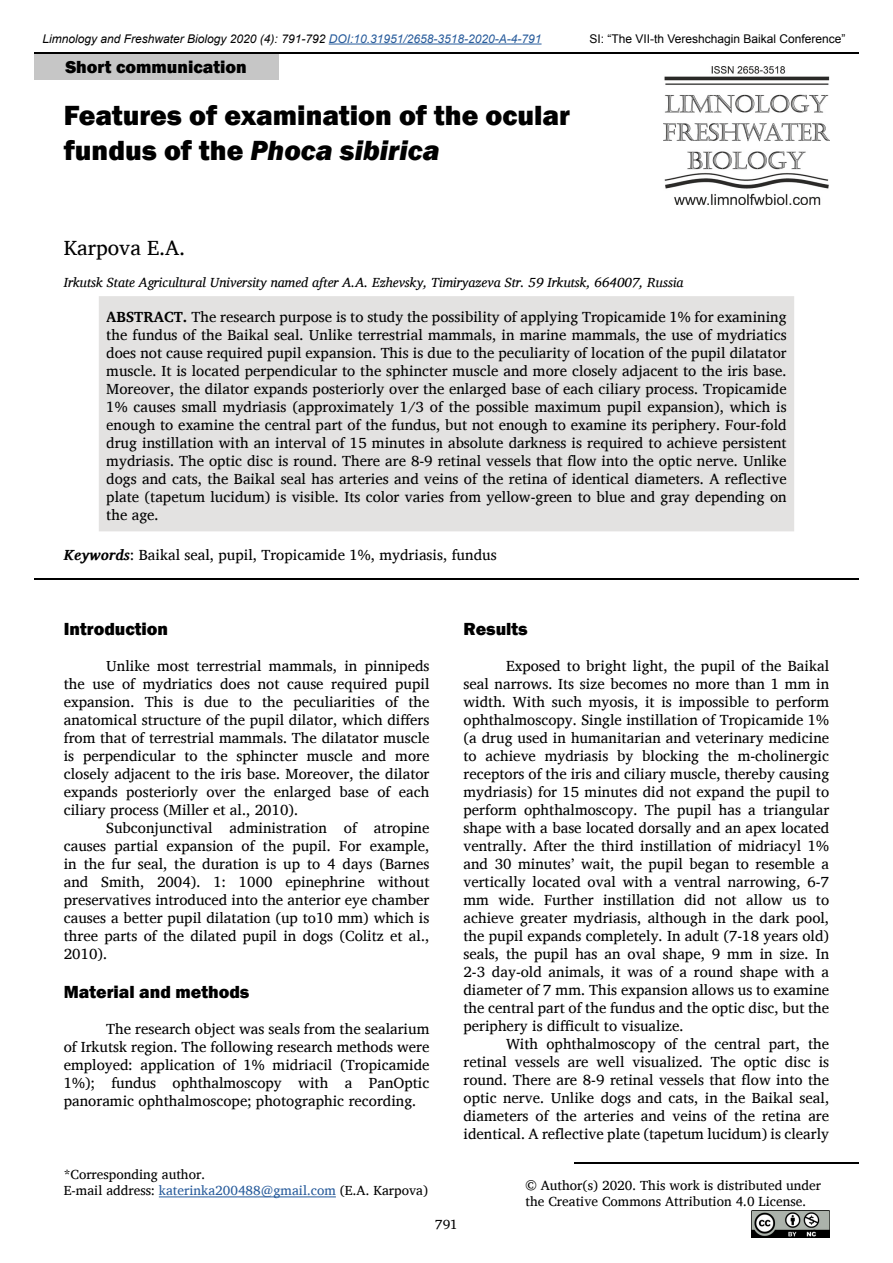
<style>
.page{position:relative;width:893px;height:1263px;background:#fff}
.page>*{position:absolute;margin:0;border:0;box-sizing:border-box;transform-origin:0 0}
.header_article{font:800 28.5px/34.2px "Franklin Gothic";color:#000}
.Autors{font:21px "Charis SIL";color:#000}
.t1{font:800 18px "Franklin Gothic";color:#000}
.body_regular{font:15px/18px "Charis SIL";color:#000;text-align:justify}
.small_regular{font:13.5px "Charis SIL";color:#000}
.Instituts{font:italic 13.5px "Charis SIL";color:#000}
.t2{font:italic 12px "Arial";color:#000}
.t3{font:12px "Arial";color:#000}
.s1{color:#275b9b}
.s2{font-style:italic}
.s3{font-weight:700}
.s4{font-weight:700;font-style:italic}
</style>
<div class="page">
<hr style="left:34px;top:52px;width:825px;height:2px;background:#000">
<hr style="left:329px;top:44px;width:213px;height:1px;background:#275b9b">
<img style="left:663px;top:67px;width:166px;height:138px">
<div style="left:34px;top:54px;width:244px;height:26px;background:#c6c6c6"></div>
<img style="left:751px;top:1210px;width:78px;height:27px">
<hr style="left:574px;top:1162px;width:285px;height:1px;background:#000">
<hr style="left:159px;top:1196px;width:177px;height:1px;background:#275b9b">
<div style="left:99px;top:296px;width:695px;height:236px;background:#e3e2e1"></div>
<hr style="left:34px;top:578px;width:825px;height:1px;background:#000">
<p class="t2" style="left:43px;top:31px;width:500px">Limnology and Freshwater Biology 2020 (4): 791-792 <span class="s1">DOI:10.31951/2658-3518-2020-A-4-791</span></p>
<p class="t3" style="left:589px;top:31px;width:258px">SI: “The VII-th Vereshchagin Baikal Conference”</p>
<p class="t1" style="left:65px;top:55px;width:183px">Short communication</p>
<p class="header_article" style="left:64px;top:99px;width:508px">Features of examination of the ocular fundus of the <span class="s2">Phoca sibirica</span></p>
<p class="Autors" style="left:64px;top:236px;width:123px">Karpova E.A.</p>
<p class="Instituts" style="left:64px;top:275px;width:621px">Irkutsk State Agricultural University named after A.A. Ezhevsky, Timiryazeva Str. 59 Irkutsk, 664007, Russia</p>
<p class="body_regular" style="left:106px;top:307px;width:682px"><span class="s3">ABSTRACT.</span> The research purpose is to study the possibility of applying Tropicamide 1% for examining the fundus of the Baikal seal. Unlike terrestrial mammals, in marine mammals, the use of mydriatics does not cause required pupil expansion. This is due to the peculiarity of location of the pupil dilatator muscle. It is located perpendicular to the sphincter muscle and more closely adjacent to the iris base.<br>Moreover, the dilator expands posteriorly over the enlarged base of each ciliary process. Tropicamide 1% causes small mydriasis (approximately 1/3 of the possible maximum pupil expansion), which is enough to examine the central part of the fundus, but not enough to examine its periphery. Four-fold drug instillation with an interval of 15 minutes in absolute darkness is required to achieve persistent mydriasis. The optic disc is round. There are 8-9 retinal vessels that flow into the optic nerve. Unlike dogs and cats, the Baikal seal has arteries and veins of the retina of identical diameters. A reflective plate (tapetum lucidum) is visible. Its color varies from yellow-green to blue and gray depending on the age.</p>
<p class="body_regular" style="left:64px;top:546px;width:434px"><span class="s4">Keywords</span>: Baikal seal, pupil, Tropicamide 1%, mydriasis, fundus</p>
<p class="t1" style="left:64px;top:617px;width:106px">Introduction</p>
<p class="body_regular" style="left:64px;top:656px;width:367px;text-indent:43px">Unlike most terrestrial mammals, in pinnipeds the use of mydriatics does not cause required pupil expansion. This is due to the peculiarities of the anatomical structure of the pupil dilator, which differs from that of terrestrial mammals. The dilatator muscle is perpendicular to the sphincter muscle and more closely adjacent to the iris base. Moreover, the dilator expands posteriorly over the enlarged base of each ciliary process (Miller et al., 2010).</p>
<p class="body_regular" style="left:64px;top:818px;width:367px;text-indent:43px">Subconjunctival administration of atropine causes partial expansion of the pupil. For example, in the fur seal, the duration is up to 4 days (Barnes and Smith, 2004). 1: 1000 epinephrine without preservatives introduced into the anterior eye chamber causes a better pupil dilatation (up to10 mm) which is three parts of the dilated pupil in dogs (Colitz et al., 2010).</p>
<p class="t1" style="left:64px;top:980px;width:187px">Material and methods</p>
<p class="body_regular" style="left:64px;top:1020px;width:367px;text-indent:43px">The research object was seals from the sealarium of Irkutsk region. The following research methods were employed: application of 1% midriacil (Tropicamide 1%); fundus ophthalmoscopy with a PanOptic panoramic ophthalmoscope; photographic recording.</p>
<p class="small_regular" style="left:64px;top:1166px;width:143px">*Corresponding author.</p>
<p class="small_regular" style="left:64px;top:1182px;width:366px">E-mail address: <span class="s1">katerinka200488@gmail.com</span> (E.A. Karpova)</p>
<p class="t1" style="left:463px;top:617px;width:66px">Results</p>
<p class="body_regular" style="left:463px;top:656px;width:367px;text-indent:43px">Exposed to bright light, the pupil of the Baikal seal narrows. Its size becomes no more than 1 mm in width. With such myosis, it is impossible to perform ophthalmoscopy. Single instillation of Tropicamide 1% (a drug used in humanitarian and veterinary medicine to achieve mydriasis by blocking the m-cholinergic receptors of the iris and ciliary muscle, thereby causing mydriasis) for 15 minutes did not expand the pupil to perform ophthalmoscopy. The pupil has a triangular shape with a base located dorsally and an apex located ventrally. After the third instillation of midriacyl 1% and 30 minutes’ wait, the pupil began to resemble a vertically located oval with a ventral narrowing, 6-7 mm wide. Further instillation did not allow us to achieve greater mydriasis, although in the dark pool, the pupil expands completely. In adult (7-18 years old) seals, the pupil has an oval shape, 9 mm in size. In 2-3 day-old animals, it was of a round shape with a diameter of 7 mm. This expansion allows us to examine the central part of the fundus and the optic disc, but the periphery is difficult to visualize.</p>
<p class="body_regular" style="left:463px;top:1034px;width:367px;text-indent:43px">With ophthalmoscopy of the central part, the retinal vessels are well visualized. The optic disc is round. There are 8-9 retinal vessels that flow into the optic nerve. Unlike dogs and cats, in the Baikal seal, diameters of the arteries and veins of the retina are identical. A reflective plate (tapetum lucidum) is clearly</p>
<p class="small_regular" style="left:526px;top:1177px;width:297px">© Author(s) 2020. This work is distributed under</p>
<p class="small_regular" style="left:526px;top:1193px;width:282px">the Creative Commons Attribution 4.0 License.</p>
<p class="small_regular" style="left:435px;top:1216px;width:24px">791</p>
</div>
